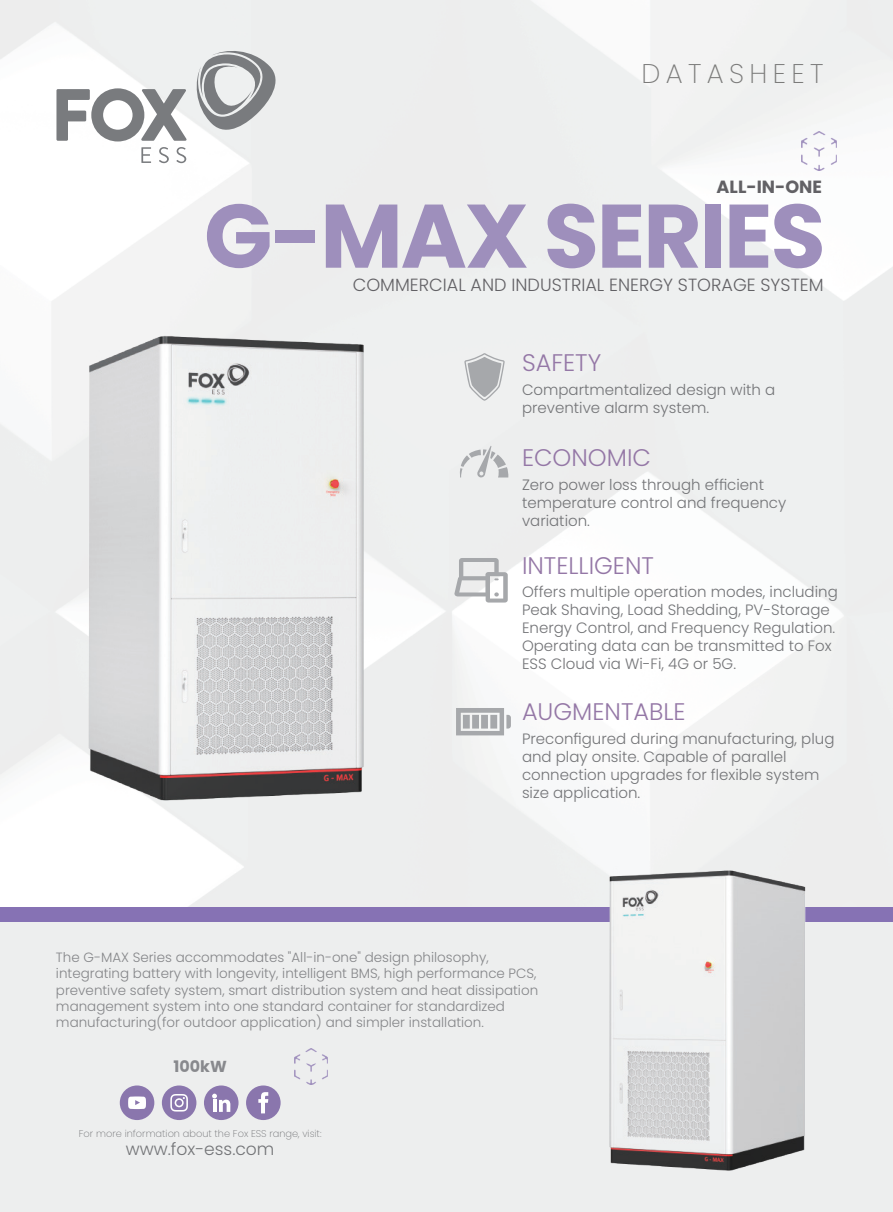
<style>
.page{position:relative;width:893px;height:1212px;background:#fff}
.page>*{position:absolute;margin:0;border:0;box-sizing:border-box;transform-origin:0 0}
.t1{font:700 90px "Poppins";letter-spacing:-.025em;color:#9e8fbc}
.t2{font:200 27px "Poppins";letter-spacing:.2em;color:#7b7b7a}
.t3{font:300 24px "Poppins";color:#9477a6}
.t4{font:300 17.7px "Poppins";color:#626165}
.t5{font:700 17.7px "Poppins";color:#626165}
.t6{font:300 17.1px "Poppins";color:#737477}
.t7{font:700 15.9px "Poppins";color:#88898d}
.t8{font:300 15px/18px "Poppins";color:#737477}
.t9{font:300 13.5px/16.2px "Poppins";color:#858689}
.t10{font:200 9.75px "Poppins";color:#737477}
</style>
<div class="page">
<div style="left:0;top:914px;width:893px;height:298px;background:#edeeee"></div>
<div style="left:0;top:907px;width:893px;height:14px;background:#8672b4"></div>
<img style="left:295px;top:1048px;width:33px;height:37px">
<div style="left:204px;top:1085px;width:35px;height:35px;background:#8a76ad;border-radius:50%"></div>
<svg style="left:212px;top:1093px;width:18px;height:19px"></svg>
<div style="left:120px;top:1085px;width:34px;height:35px;background:#8a76ad;border-radius:50%"></div>
<svg style="left:128px;top:1096px;width:18px;height:13px"></svg>
<div style="left:246px;top:1085px;width:35px;height:35px;background:#8a76ad;border-radius:50%"></div>
<svg style="left:258px;top:1092px;width:10px;height:21px"></svg>
<div style="left:162px;top:1085px;width:34px;height:35px;background:#8a76ad;border-radius:50%"></div>
<svg style="left:170px;top:1094px;width:18px;height:17px"></svg>
<img style="left:802px;top:131px;width:35px;height:39px">
<svg style="left:459px;top:445px;width:49px;height:33px;background:#d8dada"></svg>
<svg style="left:454px;top:558px;width:54px;height:44px;background:#d3d4d5"></svg>
<svg style="left:456px;top:708px;width:55px;height:27px"></svg>
<svg style="left:464px;top:353px;width:41px;height:48px"></svg>
<svg style="left:56px;top:88px;width:131px;height:53px"></svg>
<svg style="left:141px;top:147px;width:10px;height:16px"></svg>
<svg style="left:159px;top:147px;width:10px;height:16px"></svg>
<svg style="left:176px;top:147px;width:10px;height:16px"></svg>
<svg style="left:194px;top:48px;width:90px;height:91px;background:#c4c6c7"></svg>
<img style="left:74px;top:311px;width:308px;height:516px">
<img style="left:589px;top:850px;width:237px;height:321px">
<h2 class="t2" style="left:641px;top:57px;width:184px">DATASHEET</h2>
<p class="t5" style="left:717px;top:177px;width:107px">ALL-IN-ONE</p>
<h1 class="t1" style="left:204px;top:184px;width:623px">G-MAX SERIES</h1>
<p class="t4" style="left:353px;top:275px;width:472px">COMMERCIAL AND INDUSTRIAL ENERGY STORAGE SYSTEM</p>
<h3 class="t3" style="left:522px;top:348px;width:81px">SAFETY</h3>
<p class="t8" style="left:522px;top:381px;width:255px">Compartmentalized design with a preventive alarm system.</p>
<h3 class="t3" style="left:522px;top:444px;width:131px">ECONOMIC</h3>
<p class="t8" style="left:522px;top:475px;width:266px">Zero power loss through efficient temperature control and frequency variation.</p>
<h3 class="t3" style="left:522px;top:551px;width:133px">INTELLIGENT</h3>
<p class="t8" style="left:522px;top:583px;width:317px">Offers multiple operation modes, including Peak Shaving, Load Shedding, PV-Storage Energy Control, and Frequency Regulation.<br>Operating data can be transmitted to Fox ESS Cloud via Wi-Fi, 4G or 5G.</p>
<h3 class="t3" style="left:522px;top:697px;width:165px">AUGMENTABLE</h3>
<p class="t8" style="left:522px;top:730px;width:314px">Preconfigured during manufacturing, plug and play onsite. Capable of parallel connection upgrades for flexible system size application.</p>
<p class="t9" style="left:56px;top:949px;width:484px">The G-MAX Series accommodates "All-in-one" design philosophy, integrating battery with longevity, intelligent BMS, high performance PCS, preventive safety system, smart distribution system and heat dissipation management system into one standard container for standardized manufacturing(for outdoor application) and simpler installation.</p>
<p class="t7" style="left:174px;top:1057px;width:55px">100kW</p>
<p class="t10" style="left:79px;top:1128px;width:244px">For more information about the Fox ESS range, visit:</p>
<p class="t6" style="left:126px;top:1139px;width:150px">www.fox-ess.com</p>
</div>
